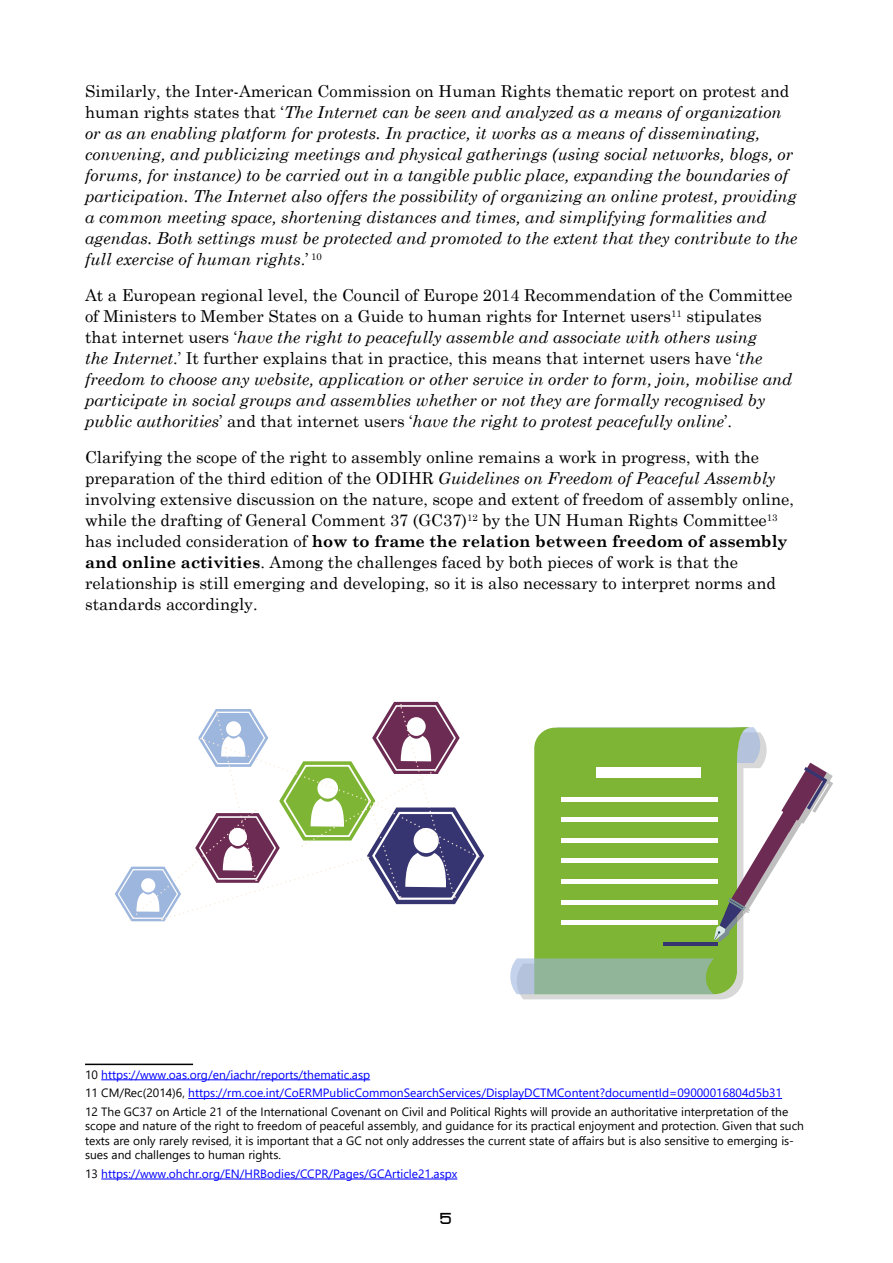
<style>
.page{position:relative;width:893px;height:1263px;background:#fff}
.page>*{position:absolute;margin:0;border:0;box-sizing:border-box;transform-origin:0 0}
.t1{font:italic 16.5px/21px "Century Schoolbook";color:#000}
.t2{font:16.5px/21px "Century Schoolbook";color:#000}
.t3{font:16.5px "Glitch Slap";color:#000}
.t4{font:12px/18.6px "Segoe UI";color:#00f}
.t5{font:12px/14.4px "Segoe UI";color:#000}
.s1{font-style:normal}
.s2{font-style:italic}
.s3{font-weight:700}
.s4{color:#000}
</style>
<div class="page">
<hr style="left:85px;top:1063px;width:108px;height:2px;background:#000">
<hr style="left:101px;top:1079px;width:269px;height:1px;background:#00f">
<hr style="left:188px;top:1098px;width:594px;height:1px;background:#00f">
<hr style="left:101px;top:1178px;width:356px;height:1px;background:#00f">
<svg style="left:517px;top:994px;width:218px;height:5px"></svg>
<svg style="left:534px;top:727px;width:210px;height:267px;background:#86b843"></svg>
<svg style="left:510px;top:958px;width:212px;height:36px;background:#94b79a"></svg>
<hr style="left:663px;top:943px;width:55px;height:3px;background:#201f61">
<svg style="left:556px;top:727px;width:277px;height:215px"></svg>
<div style="left:578px;top:767px;width:17px;height:11px;background:#7eb534"></div>
<svg style="left:115px;top:701px;width:370px;height:221px"></svg>
<p class="t1" style="left:85px;top:80px;width:714px"><span class="s1">Similarly, the Inter-American Commission on Human Rights thematic report on protest and human rights states that ‘</span>The Internet can be seen and analyzed as a means of organization or as an enabling platform for protests. In practice, it works as a means of disseminating, convening, and publicizing meetings and physical gatherings (using social networks, blogs, or forums, for instance) to be carried out in a tangible public place, expanding the boundaries of participation. The Internet also offers the possibility of organizing an online protest, providing a common meeting space, shortening distances and times, and simplifying formalities and agendas. Both settings must be protected and promoted to the extent that they contribute to the full exercise of human rights<span class="s1">.’</span> <sup>10</sup></p>
<p class="t1" style="left:85px;top:284px;width:709px"><span class="s1">At a European regional level, the Council of Europe 2014 Recommendation of the Committee of Ministers to Member States on a Guide to human rights for Internet users</span><sup>11</sup> <span class="s1">stipulates that internet users ‘</span>have the right to peacefully assemble and associate with others using<br>the Internet<span class="s1">.’ It further explains that in practice, this means that internet users have ‘</span>the freedom to choose any website, application or other service in order to form, join, mobilise and participate in social groups and assemblies whether or not they are formally recognised by public authorities<span class="s1">’ and that internet users ‘</span>have the right to protest peacefully online<span class="s1">’.</span></p>
<p class="t2" style="left:85px;top:445px;width:710px">Clarifying the scope of the right to assembly online remains a work in progress, with the preparation of the third edition of the ODIHR <span class="s2">Guidelines on Freedom of Peaceful Assembly </span>involving extensive discussion on the nature, scope and extent of freedom of assembly online, while the drafting of General Comment 37 (GC37)<sup>12</sup> by the UN Human Rights Committee<sup>13 </sup>has included consideration of <span class="s3">how to frame the relation between freedom of assembly and online activities</span>. Among the challenges faced by both pieces of work is that the relationship is still emerging and developing, so it is also necessary to interpret norms and standards accordingly.</p>
<p class="t4" style="left:85px;top:1064px;width:705px"><span class="s4">10</span> https://www.oas.org/en/iachr/reports/thematic.asp<br><span class="s4">11 CM/Rec(2014)6,</span> https://rm.coe.int/CoERMPublicCommonSearchServices/DisplayDCTMContent?documentId=09000016804d5b31<br><span class="s4">12 The GC37 on Article 21 of the International Covenant on Civil and Political Rights will provide an authoritative interpretation of the</span></p>
<p class="t5" style="left:85px;top:1118px;width:720px">scope and nature of the right to freedom of peaceful assembly, and guidance for its practical enjoyment and protection. Given that such texts are only rarely revised, it is important that a GC not only addresses the current state of affairs but is also sensitive to emerging is&shy;sues and challenges to human rights.</p>
<p class="t4" style="left:85px;top:1163px;width:374px"><span class="s4">13</span> https://www.ohchr.org/EN/HRBodies/CCPR/Pages/GCArticle21.aspx</p>
<p class="t3" style="left:440px;top:1210px;width:14px">5</p>
</div>
